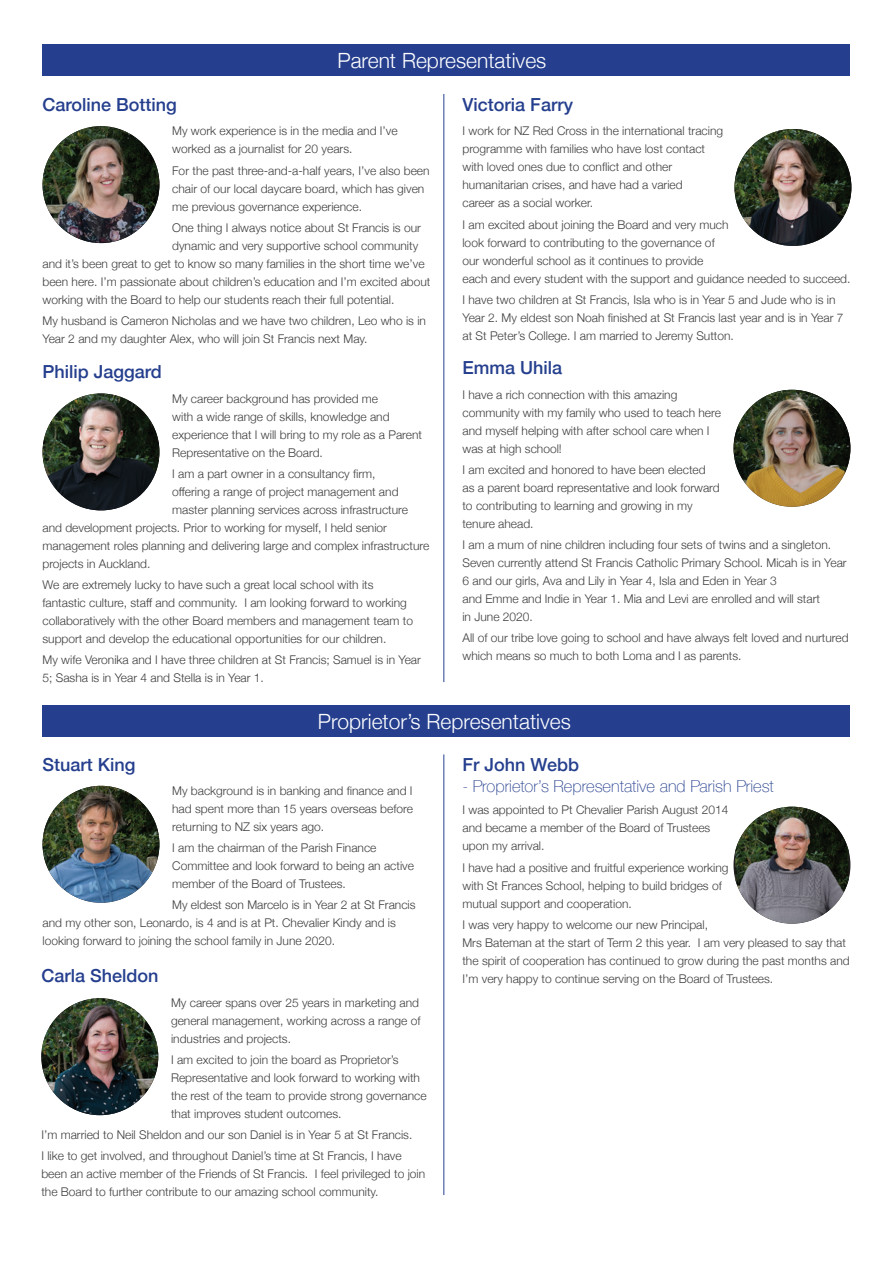
<style>
.page{position:relative;width:893px;height:1263px;background:#fff}
.page>*{position:absolute;margin:0;border:0;box-sizing:border-box;transform-origin:0 0}
.t1{font:300 21px "Helvetica Neue";color:#fff}
.t2{font:500 18px "Helvetica Neue";color:#253f8e}
.t3{font:100 16.5px "Helvetica Neue";color:#253f8e}
.t4{font:300 12px/18px "Helvetica Neue";color:#3e3e3f}
</style>
<div class="page">
<div style="left:43px;top:705px;width:807px;height:32px;background:#253f8e"></div>
<div style="left:43px;top:44px;width:807px;height:32px;background:#253f8e"></div>
<img style="left:43px;top:126px;width:116px;height:117px;border-radius:58px">
<img style="left:734px;top:129px;width:117px;height:117px;border-radius:58px">
<img style="left:43px;top:393px;width:116px;height:117px;border-radius:58px">
<img style="left:43px;top:786px;width:116px;height:117px;border-radius:58px">
<img style="left:735px;top:807px;width:114px;height:117px">
<img style="left:733px;top:390px;width:117px;height:117px;border-radius:58px">
<img style="left:41px;top:998px;width:117px;height:117px;border-radius:58px">
<hr style="left:444px;top:94px;width:1px;height:588px;background:#253f8e">
<hr style="left:444px;top:754px;width:1px;height:441px;background:#253f8e">
<h1 class="t1" style="left:337px;top:44px;width:210px">Parent Representatives</h1>
<h2 class="t2" style="left:43px;top:90px;width:136px">Caroline Botting</h2>
<p class="t4" style="left:172px;top:121px;width:227px">My work experience is in the media and I’ve worked as a journalist for 20 years.</p>
<p class="t4" style="left:172px;top:160px;width:259px">For the past three-and-a-half years, I’ve also been chair of our local daycare board, which has given me previous governance experience.</p>
<p class="t4" style="left:172px;top:218px;width:250px">One thing I always notice about St Francis is our</p>
<p class="t4" style="left:172px;top:236px;width:248px">dynamic and very supportive school community</p>
<p class="t4" style="left:43px;top:254px;width:384px">and it’s been great to get to know so many families in the short time we’ve</p>
<p class="t4" style="left:43px;top:272px;width:389px">been here. I’m passionate about children’s education and I’m excited about</p>
<p class="t4" style="left:43px;top:290px;width:353px">working with the Board to help our students reach their full potential.</p>
<p class="t4" style="left:43px;top:311px;width:385px">My husband is Cameron Nicholas and we have two children, Leo who is in<br>Year 2 and my daughter Alex, who will join St Francis next May.</p>
<h2 class="t2" style="left:43px;top:357px;width:121px">Philip Jaggard</h2>
<p class="t4" style="left:172px;top:388px;width:251px">My career background has provided me<br>with a wide range of skills, knowledge and experience that I will bring to my role as a Parent Representative on the Board.</p>
<p class="t4" style="left:172px;top:464px;width:205px">I am a part owner in a consultancy firm,</p>
<p class="t4" style="left:172px;top:482px;width:228px">offering a range of project management and</p>
<p class="t4" style="left:172px;top:500px;width:237px">master planning services across infrastructure</p>
<p class="t4" style="left:43px;top:518px;width:346px">and development projects. Prior to working for myself, I held senior</p>
<p class="t4" style="left:43px;top:536px;width:388px">management roles planning and delivering large and complex infrastructure</p>
<p class="t4" style="left:43px;top:554px;width:109px">projects in Auckland.</p>
<p class="t4" style="left:43px;top:575px;width:372px">We are extremely lucky to have such a great local school with its fantastic culture, staff and community. I am looking forward to working collaboratively with the other Board members and management team to support and develop the educational opportunities for our children.</p>
<p class="t4" style="left:43px;top:650px;width:380px">My wife Veronika and I have three children at St Francis; Samuel is in Year<br>5; Sasha is in Year 4 and Stella is in Year 1.</p>
<h2 class="t2" style="left:462px;top:90px;width:112px">Victoria Farry</h2>
<p class="t4" style="left:462px;top:121px;width:262px">I work for NZ Red Cross in the international tracing programme with families who have lost contact with loved ones due to conflict and other humanitarian crises, and have had a varied<br>career as a social worker.</p>
<p class="t4" style="left:462px;top:214px;width:389px">I am excited about joining the Board and very much<br>look forward to contributing to the governance of<br>our wonderful school as it continues to provide<br>each and every student with the support and guidance needed to succeed.</p>
<p class="t4" style="left:462px;top:290px;width:383px">I have two children at St Francis, Isla who is in Year 5 and Jude who is in<br>Year 2. My eldest son Noah finished at St Francis last year and is in Year 7 at St Peter’s College. I am married to Jeremy Sutton.</p>
<h2 class="t2" style="left:462px;top:353px;width:101px">Emma Uhila</h2>
<p class="t4" style="left:462px;top:385px;width:260px">I have a rich connection with this amazing community with my family who used to teach here and myself helping with after school care when I was at high school!</p>
<p class="t4" style="left:462px;top:460px;width:259px">I am excited and honored to have been elected as a parent board representative and look forward to contributing to learning and growing in my tenure ahead.</p>
<p class="t4" style="left:462px;top:535px;width:386px">I am a mum of nine children including four sets of twins and a singleton.<br>Seven currently attend St Francis Catholic Primary School. Micah is in Year 6 and our girls, Ava and Lily in Year 4, Isla and Eden in Year 3<br>and Emme and Indie in Year 1. Mia and Levi are enrolled and will start<br>in June 2020.</p>
<p class="t4" style="left:462px;top:628px;width:388px">All of our tribe love going to school and have always felt loved and nurtured which means so much to both Loma and I as parents.</p>
<h1 class="t1" style="left:318px;top:705px;width:254px">Proprietor’s Representatives</h1>
<h2 class="t2" style="left:43px;top:750px;width:95px">Stuart King</h2>
<p class="t4" style="left:172px;top:781px;width:242px;text-align:justify">My background is in banking and finance and I had spent more than 15 years overseas before returning to NZ six years ago.</p>
<p class="t4" style="left:172px;top:838px;width:243px">I am the chairman of the Parish Finance<br>Committee and look forward to being an active member of the Board of Trustees.</p>
<p class="t4" style="left:43px;top:895px;width:375px;text-indent:130px">My eldest son Marcelo is in Year 2 at St Francis and my other son, Leonardo, is 4 and is at Pt. Chevalier Kindy and is looking forward to joining the school family in June 2020.</p>
<h2 class="t2" style="left:41px;top:961px;width:119px">Carla Sheldon</h2>
<p class="t4" style="left:171px;top:992px;width:251px">My career spans over 25 years in marketing and general management, working across a range of industries and projects.</p>
<p class="t4" style="left:171px;top:1050px;width:257px">I am excited to join the board as Proprietor’s Representative and look forward to working with the rest of the team to provide strong governance that improves student outcomes.</p>
<p class="t4" style="left:41px;top:1123px;width:372px;line-height:21.1px">I’m married to Neil Sheldon and our son Daniel is in Year 5 at St Francis.<br>I like to get involved, and throughout Daniel’s time at St Francis, I have</p>
<p class="t4" style="left:41px;top:1164px;width:385px">been an active member of the Friends of St Francis. I feel privileged to join the Board to further contribute to our amazing school community.</p>
<h2 class="t2" style="left:462px;top:750px;width:118px">Fr John Webb</h2>
<h3 class="t3" style="left:462px;top:774px;width:313px">- Proprietor’s Representative and Parish Priest</h3>
<p class="t4" style="left:462px;top:800px;width:268px">I was appointed to Pt Chevalier Parish August 2014 and became a member of the Board of Trustees upon my arrival.</p>
<p class="t4" style="left:462px;top:857px;width:268px">I have had a positive and fruitful experience working with St Frances School, helping to build bridges of mutual support and cooperation.</p>
<p class="t4" style="left:462px;top:914px;width:389px">I was very happy to welcome our new Principal,<br>Mrs Bateman at the start of Term 2 this year. I am very pleased to say that the spirit of cooperation has continued to grow during the past months and I’m very happy to continue serving on the Board of Trustees.</p>
</div>
